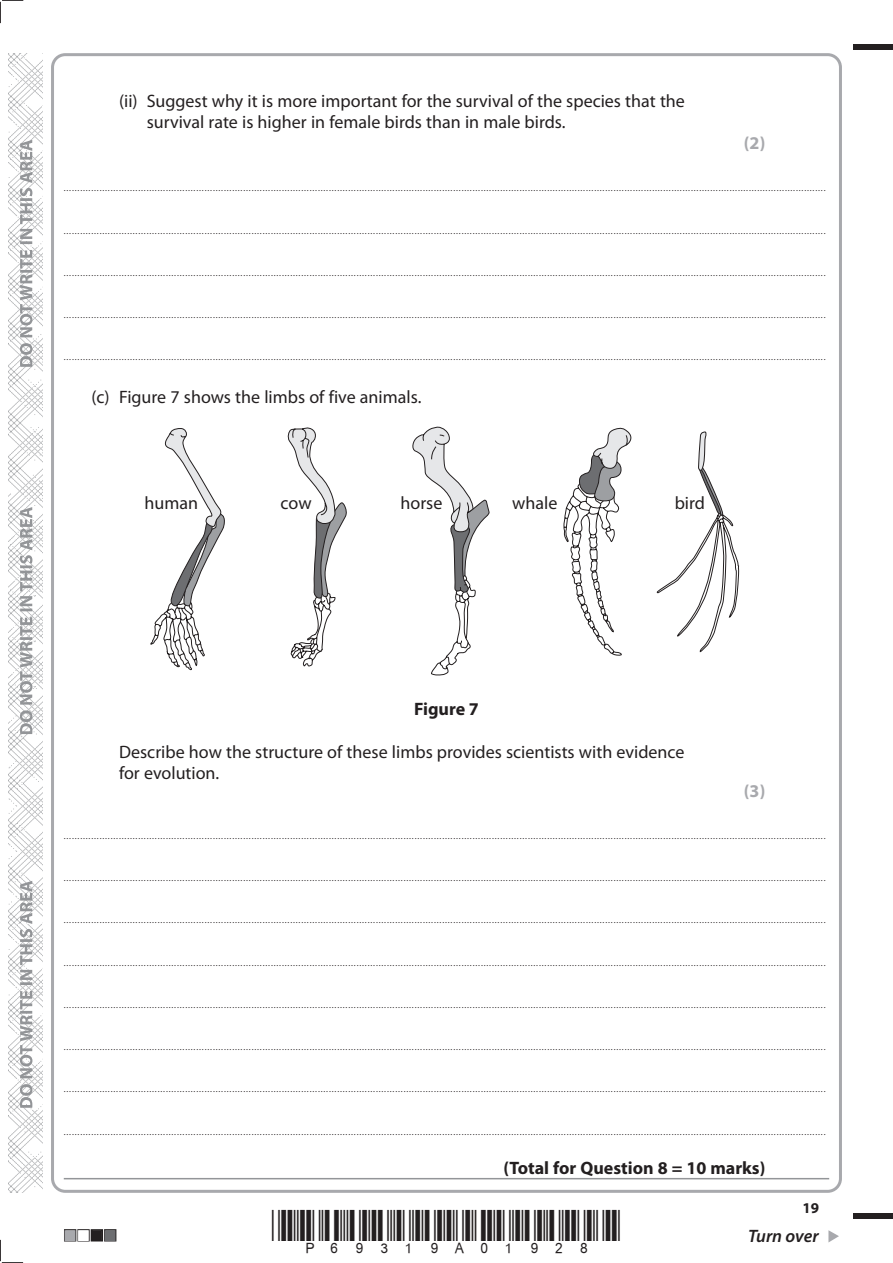
<style>
.page{position:relative;width:893px;height:1263px;background:#fff}
.page>*{position:absolute;margin:0;border:0;box-sizing:border-box;transform-origin:0 0}
.t1{font:18px/21px "Myriad Pro";color:#231f20}
.t2{font:700 18px "Myriad Pro";color:#231f20}
.t3{font:italic 600 18px "Myriad Pro";letter-spacing:-.005em;color:#231f20}
.t4{font:700 18px "Myriad Pro";color:#a8a9ad}
.t5{font:700 15px "Myriad Pro";color:#231f20}
.t6{font:9px "Myriad Pro";color:#231f20}
</style>
<div class="page">
<img style="left:9px;top:53px;width:34px;height:1140px">
<svg style="left:828px;top:1230px;width:11px;height:12px"></svg>
<div style="left:853px;top:44px;width:40px;height:5px;background:#231f20"></div>
<div style="left:853px;top:1214px;width:40px;height:5px;background:#231f20"></div>
<svg style="left:0;top:0;width:23px;height:23px"></svg>
<svg style="left:0;top:1240px;width:23px;height:23px"></svg>
<svg style="left:20px;top:140px;width:12px;height:968px"></svg>
<hr style="left:64px;top:1178px;width:765px;height:1px;background:#939598">
<svg style="left:151px;top:428px;width:74px;height:242px"></svg>
<svg style="left:287px;top:427px;width:60px;height:240px"></svg>
<svg style="left:412px;top:427px;width:78px;height:249px"></svg>
<svg style="left:563px;top:427px;width:69px;height:229px"></svg>
<svg style="left:656px;top:431px;width:83px;height:221px"></svg>
<h1 class="t1" style="left:147px;top:92px;width:540px;text-indent:-28px">(ii) Suggest why it is more important for the survival of the species that the survival rate is higher in female birds than in male birds.</h1>
<h1 class="t4" style="left:744px;top:136px;width:23px">(2)</h1>
<p class="t6" style="left:64px;top:185px;width:763px">....................................................................................................................................................................................................................................................................................</p>
<p class="t6" style="left:64px;top:227px;width:763px">....................................................................................................................................................................................................................................................................................</p>
<p class="t6" style="left:64px;top:269px;width:763px">....................................................................................................................................................................................................................................................................................</p>
<p class="t6" style="left:64px;top:312px;width:763px">....................................................................................................................................................................................................................................................................................</p>
<p class="t6" style="left:64px;top:354px;width:763px">....................................................................................................................................................................................................................................................................................</p>
<h1 class="t1" style="left:91px;top:388px;width:331px">(c) Figure 7 shows the limbs of five animals.</h1>
<h1 class="t1" style="left:145px;top:494px;width:55px">human</h1>
<h1 class="t1" style="left:281px;top:494px;width:32px">cow</h1>
<h1 class="t1" style="left:675px;top:494px;width:32px">bird</h1>
<h1 class="t1" style="left:400px;top:494px;width:43px">horse</h1>
<h1 class="t1" style="left:512px;top:494px;width:47px">whale</h1>
<h1 class="t2" style="left:414px;top:702px;width:66px">Figure 7</h1>
<h1 class="t1" style="left:119px;top:742px;width:567px">Describe how the structure of these limbs provides scientists with evidence for evolution.</h1>
<h1 class="t4" style="left:744px;top:784px;width:23px">(3)</h1>
<p class="t6" style="left:64px;top:832px;width:763px">....................................................................................................................................................................................................................................................................................</p>
<p class="t6" style="left:64px;top:875px;width:763px">....................................................................................................................................................................................................................................................................................</p>
<p class="t6" style="left:64px;top:917px;width:763px">....................................................................................................................................................................................................................................................................................</p>
<p class="t6" style="left:64px;top:959px;width:763px">....................................................................................................................................................................................................................................................................................</p>
<p class="t6" style="left:64px;top:1001px;width:763px">....................................................................................................................................................................................................................................................................................</p>
<p class="t6" style="left:64px;top:1044px;width:763px">....................................................................................................................................................................................................................................................................................</p>
<p class="t6" style="left:64px;top:1086px;width:763px">....................................................................................................................................................................................................................................................................................</p>
<p class="t6" style="left:64px;top:1128px;width:763px">....................................................................................................................................................................................................................................................................................</p>
<h1 class="t2" style="left:503px;top:1161px;width:264px">(Total for Question 8 = 10 marks)</h1>
<h2 class="t5" style="left:802px;top:1202px;width:18px">19</h2>
<h1 class="t3" style="left:748px;top:1226px;width:72px">Turn over</h1>
</div>
